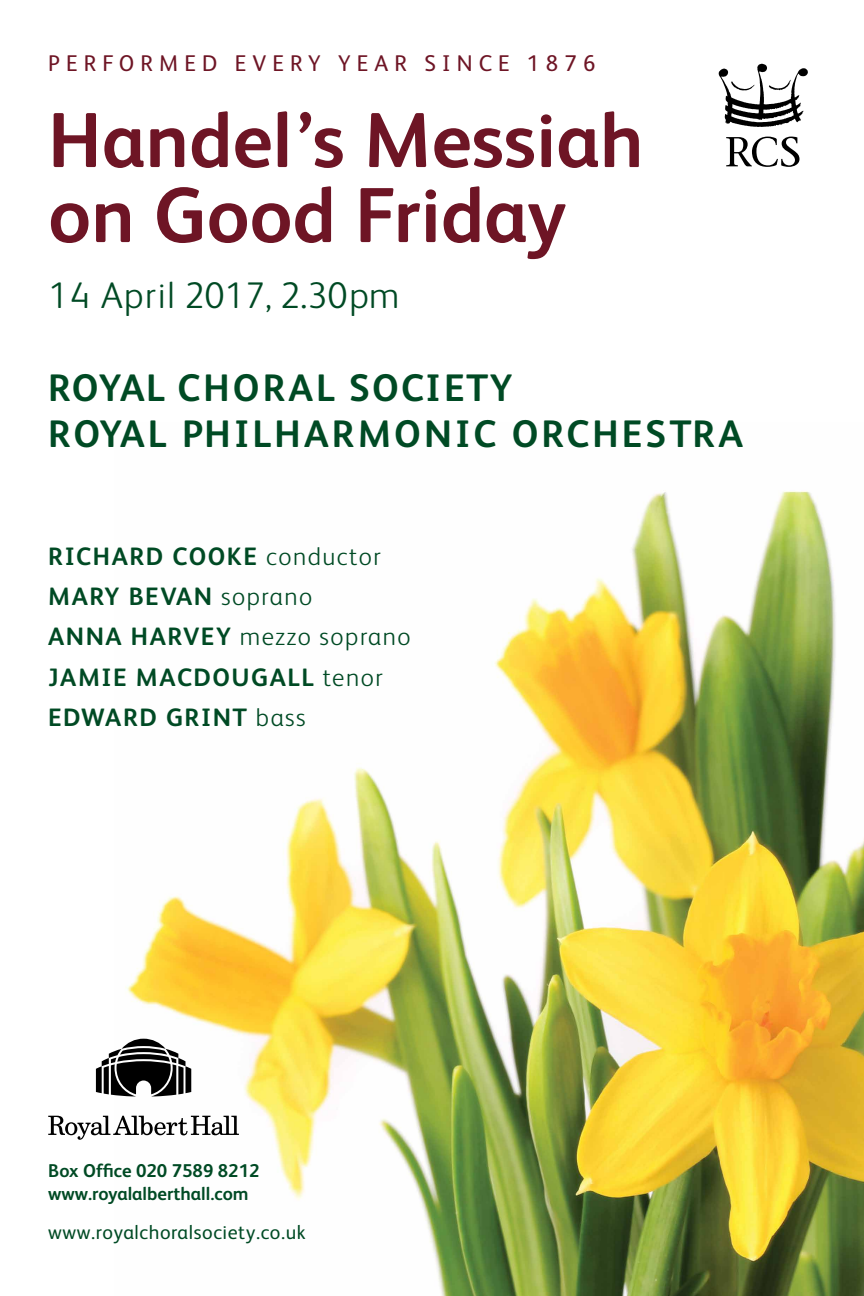
<style>
.page{position:relative;width:864px;height:1296px;background:#fff}
.page>*{position:absolute;margin:0;border:0;box-sizing:border-box;transform-origin:0 0}
.t1{font:700 78px/75px "FS Albert";color:#6e1525}
.t2{font:700 38.4px/45.6px "FS Albert";letter-spacing:.08em;color:#004a24}
.t3{font:300 37.2px "FS Albert";letter-spacing:.04em;color:#004a24}
.t4{font:700 25.2px/40.3px "FS Albert";letter-spacing:.06em;color:#004a24}
.t5{font:300 25.2px "FS Albert";letter-spacing:.06em;color:#004a24}
.t6{font:22.8px "FS Albert";letter-spacing:.265em;color:#6e1525}
.t7{font:19.86px "FS Albert";letter-spacing:.03em;color:#004a24}
.t8{font:700 18.54px/22.6px "FS Albert";color:#004a24}
.s1{font-weight:300}
.s2{font-weight:700}
</style>
<div class="page">
<img style="left:122px;top:491px;width:742px;height:805px">
<svg style="left:96px;top:1039px;width:95px;height:57px"></svg>
<svg style="left:48px;top:1116px;width:191px;height:24px"></svg>
<svg style="left:719px;top:64px;width:89px;height:63px"></svg>
<svg style="left:726px;top:137px;width:73px;height:30px"></svg>
<p class="t6" style="left:48px;top:51px;width:549px">PERFORMED EVERY YEAR SINCE 1876</p>
<h1 class="t1" style="left:48px;top:102px;width:597px">Handel’s Messiah on Good Friday</h1>
<h3 class="t3" style="left:48px;top:274px;width:353px">14 April 2017, 2.30pm</h3>
<h2 class="t2" style="left:48px;top:365px;width:696px">ROYAL CHORAL SOCIETY<br>ROYAL PHILHARMONIC ORCHESTRA</h2>
<p class="t4" style="left:48px;top:536px;width:334px">RICHARD COOKE <span class="s1">conductor<br></span>Mary</p>
<p class="t5" style="left:129px;top:582px;width:185px"><span class="s2">Bevan</span> soprano</p>
<p class="t4" style="left:48px;top:616px;width:37px">Anna</p>
<p class="t5" style="left:131px;top:622px;width:281px"><span class="s2">Harvey</span> mezzo soprano</p>
<p class="t4" style="left:48px;top:657px;width:30px">Jamie</p>
<p class="t4" style="left:136px;top:657px;width:150px">MacDougall</p>
<p class="t5" style="left:323px;top:662px;width:62px">tenor</p>
<p class="t4" style="left:48px;top:697px;width:75px">Edward</p>
<p class="t4" style="left:166px;top:697px;width:17px">Grint</p>
<p class="t5" style="left:256px;top:703px;width:51px">bass</p>
<p class="t8" style="left:48px;top:1159px;width:213px">Box Office 020 7589 8212 www.royalalberthall.com</p>
<p class="t7" style="left:48px;top:1221px;width:259px">www.royalchoralsociety.co.uk</p>
</div>
